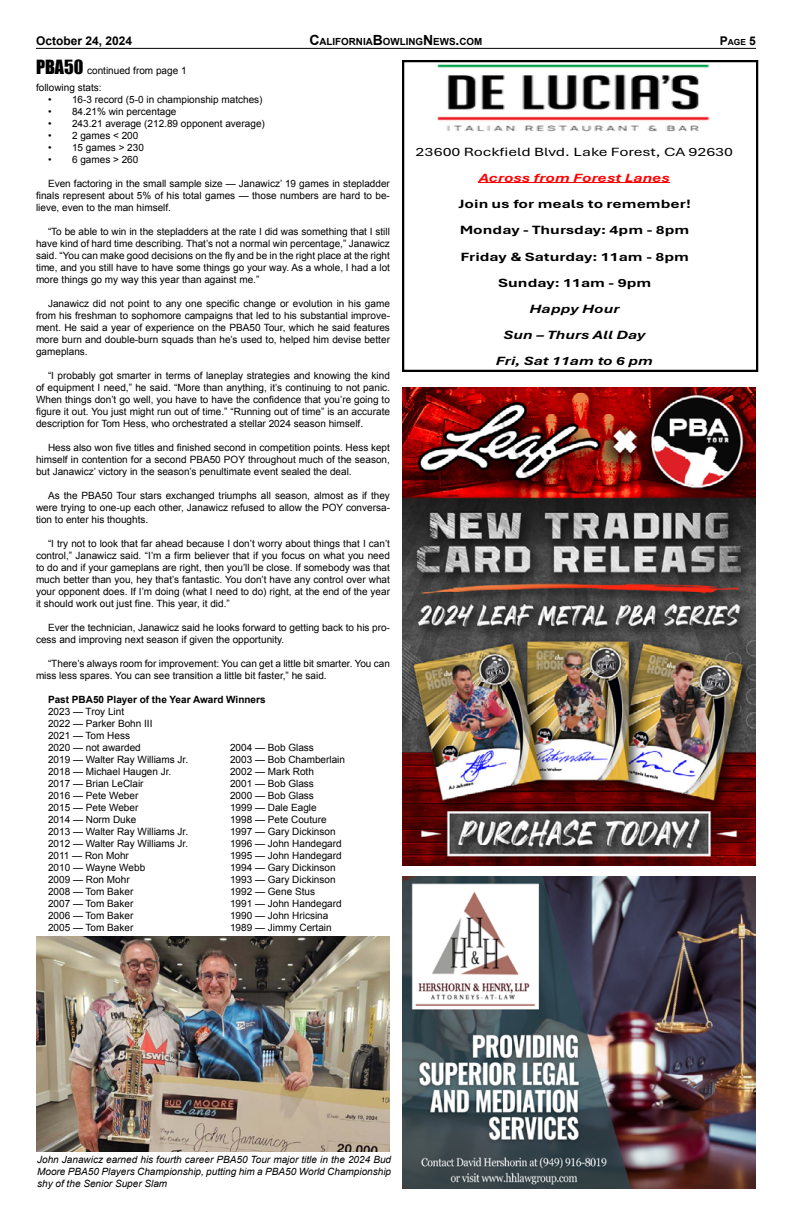
<style>
.page{position:relative;width:792px;height:1224px;background:#fff}
.page>*{position:absolute;margin:0;border:0;box-sizing:border-box;transform-origin:0 0}
.t1{font:700 12.6px/26.2px "Aptos";color:#000;text-align:center;scale:1.33 1}
.t2{font:italic 700 12.6px/26px "Aptos";color:#000;text-align:center;scale:1.33 1}
.t3{font:12.6px "Aptos";letter-spacing:-.005em;color:#000;scale:1.33 1}
.t4{font:italic 700 12.6px "Aptos";letter-spacing:-.01em;color:#f00;scale:1.33 1}
.t5{font:700 12px "Arial";color:#000}
.t6{font:10px/12px "Arial";color:#000;text-align:justify}
.t7{font:italic 10px/12px "Arial";color:#000;text-align:justify}
.t8{font:700 10px "Arial";color:#000}
.t9{font:700 9.8px "Arial";color:#000}
.t10{font:700 8.4px "Arial";color:#000}
.s1{font-size:14px}
.s2{font-size:12px}
.s3{font-family:"Impact";font-size:18px}
</style>
<div class="page">
<hr style="left:36px;top:48px;width:720px;height:1px;background:#000">
<img style="left:36px;top:936px;width:354px;height:216px">
<hr style="left:479px;top:183px;width:191px;height:1px;background:#f00">
<img style="left:437px;top:64px;width:273px;height:68px">
<div style="left:402px;top:60px;width:356px;height:312px;border:2px solid #000"></div>
<img style="left:402px;top:387px;width:354px;height:478px">
<img style="left:402px;top:876px;width:354px;height:312px">
<p class="t5" style="left:36px;top:33px;width:98px">October 24, 2024</p>
<p class="t9" style="left:309px;top:35px;width:175px"><span class="s1">C</span>ALIFORNIA<span class="s1">B</span>OWLING<span class="s1">N</span> EWS<span class="s1">.</span>COM</p>
<p class="t10" style="left:720px;top:36px;width:38px"><span class="s2">P</span>AGE <span class="s2">5</span></p>
<p class="t6" style="left:36px;top:82px;width:67px">following stats:</p>
<p class="t6" style="left:48px;top:94px;width:216px">• 16-3 record (5-0 in championship matches)</p>
<p class="t6" style="left:48px;top:106px;width:130px">• 84.21% win percentage</p>
<p class="t6" style="left:48px;top:118px;width:218px">• 243.21 average (212.89 opponent average)</p>
<p class="t6" style="left:48px;top:130px;width:92px">• 2 games &lt; 200</p>
<p class="t6" style="left:48px;top:142px;width:97px">• 15 games &gt; 230</p>
<p class="t6" style="left:48px;top:154px;width:92px">• 6 games &gt; 260</p>
<p class="t6" style="left:36px;top:178px;width:355px;text-indent:12px">Even factoring in the small sample size — Janawicz’ 19 games in stepladder finals represent about 5% of his total games — those numbers are hard to be&shy;lieve, even to the man himself.</p>
<p class="t6" style="left:36px;top:226px;width:356px;text-indent:12px">“To be able to win in the stepladders at the rate I did was something that I still have kind of hard time describing. That’s not a normal win percentage,” Janawicz said. “You can make good decisions on the fly and be in the right place at the right time, and you still have to have some things go your way. As a whole, I had a lot more things go my way this year than against me.”</p>
<p class="t6" style="left:36px;top:298px;width:356px;text-indent:12px">Janawicz did not point to any one specific change or evolution in his game from his freshman to sophomore campaigns that led to his substantial improve&shy;ment. He said a year of experience on the PBA50 Tour, which he said features more burn and double-burn squads than he’s used to, helped him devise better gameplans.</p>
<p class="t6" style="left:36px;top:370px;width:356px;text-indent:12px">“I probably got smarter in terms of laneplay strategies and knowing the kind of equipment I need,” he said. “More than anything, it’s continuing to not panic.<br>When things don’t go well, you have to have the confidence that you’re going to figure it out. You just might run out of time.” “Running out of time” is an accurate description for Tom Hess, who orchestrated a stellar 2024 season himself.</p>
<p class="t6" style="left:36px;top:442px;width:356px;text-indent:12px">Hess also won five titles and finished second in competition points. Hess kept himself in contention for a second PBA50 POY throughout much of the season, but Janawicz’ victory in the season’s penultimate event sealed the deal.</p>
<p class="t6" style="left:36px;top:490px;width:355px;text-indent:12px">As the PBA50 Tour stars exchanged triumphs all season, almost as if they were trying to one-up each other, Janawicz refused to allow the POY conversa&shy;tion to enter his thoughts.</p>
<p class="t6" style="left:36px;top:538px;width:356px;text-indent:12px">“I try not to look that far ahead because I don’t worry about things that I can’t control,” Janawicz said. “I’m a firm believer that if you focus on what you need to do and if your gameplans are right, then you’ll be close. If somebody was that much better than you, hey that’s fantastic. You don’t have any control over what your opponent does. If I’m doing (what I need to do) right, at the end of the year it should work out just fine. This year, it did.”</p>
<p class="t6" style="left:36px;top:622px;width:355px;text-indent:12px">Ever the technician, Janawicz said he looks forward to getting back to his pro&shy;cess and improving next season if given the opportunity.</p>
<p class="t6" style="left:36px;top:658px;width:356px;text-indent:12px">“There’s always room for improvement: You can get a little bit smarter. You can miss less spares. You can see transition a little bit faster,” he said.</p>
<p class="t8" style="left:48px;top:693px;width:219px">Past PBA50 Player of the Year Award Winners</p>
<p class="t6" style="left:48px;top:706px;width:142px;text-align:left">2023 — Troy Lint<br>2022 — Parker Bohn III<br>2021 — Tom Hess<br>2020 — not awarded<br>2019 — Walter Ray Williams Jr.<br>2018 — Michael Haugen Jr.<br>2017 — Brian LeClair<br>2016 — Pete Weber<br>2015 — Pete Weber<br>2014 — Norm Duke<br>2013 — Walter Ray Williams Jr.<br>2012 — Walter Ray Williams Jr.<br>2011 — Ron Mohr<br>2010 — Wayne Webb<br>2009 — Ron Mohr<br>2008 — Tom Baker<br>2007 — Tom Baker<br>2006 — Tom Baker<br>2005 — Tom Baker</p>
<p class="t6" style="left:36px;top:65px;width:152px"><span class="s3">PBA50</span> continued from page 1</p>
<p class="t3" style="left:416px;top:143px;width:240px">23600 Rockfield Blvd. Lake Forest, CA 92630</p>
<p class="t4" style="left:479px;top:169px;width:145px">Across from Forest Lanes</p>
<p class="t1" style="left:458px;top:191px;width:176px">Join us for meals to remember!<br>Monday - Thursday: 4pm - 8pm<br>Friday &amp; Saturday: 11am - 8pm<br>Sunday: 11am - 9pm</p>
<p class="t2" style="left:496px;top:295px;width:120px">Happy Hour<br>Sun – Thurs All Day<br>Fri, Sat 11am to 6 pm</p>
<p class="t6" style="left:230px;top:742px;width:117px;text-align:left">2004 — Bob Glass<br>2003 — Bob Chamberlain<br>2002 — Mark Roth<br>2001 — Bob Glass<br>2000 — Bob Glass<br>1999 — Dale Eagle<br>1998 — Pete Couture<br>1997 — Gary Dickinson<br>1996 — John Handegard<br>1995 — John Handegard<br>1994 — Gary Dickinson<br>1993 — Gary Dickinson<br>1992 — Gene Stus<br>1991 — John Handegard<br>1990 — John Hricsina<br>1989 — Jimmy Certain</p>
<p class="t7" style="left:37px;top:1154px;width:355px">John Janawicz earned his fourth career PBA50 Tour major title in the 2024 Bud Moore PBA50 Players Championship, putting him a PBA50 World Championship shy of the Senior Super Slam</p>
</div>
